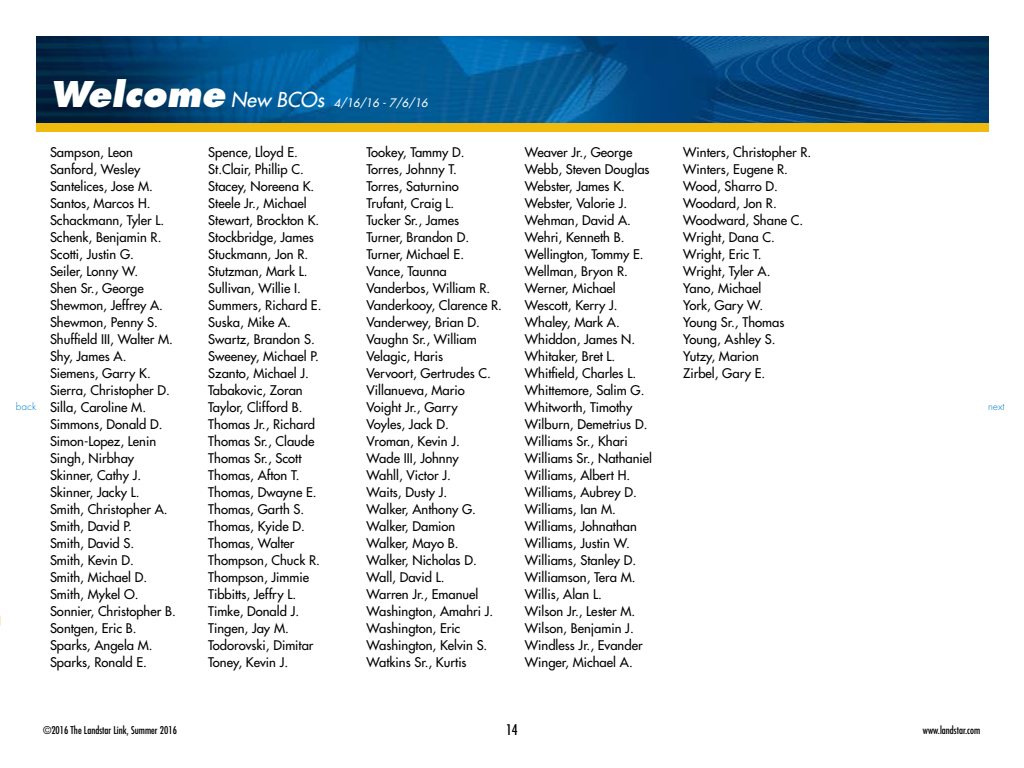
<style>
.page{position:relative;width:1024px;height:768px;background:#fff}
.page>*{position:absolute;margin:0;border:0;box-sizing:border-box;transform-origin:0 0}
.t1{font:condensed 14.3px "Futura Std";color:#000}
.t2{font:500 13px/17px "Futura Std";color:#000}
.t3{font:italic 500 11.4px "Futura Std";color:#fff}
.t4{font:300 11px "Futura T";color:#0079c1}
.t5{font:condensed 10.4px "Futura Std";color:#000}
.s1{font-weight:800;font-size:34.5px}
.s2{font-size:20px}
.s3{font-family:"Futura"}
</style>
<div class="page">
<img style="left:36px;top:36px;width:952px;height:87px">
<div style="left:36px;top:123px;width:952px;height:9px;background:#f1ba0e"></div>
<p class="t3" style="left:50px;top:96px;width:379px"><span class="s1">Welcome</span> <span class="s2">New BCOs</span> 4/16/16 - 7/6/16</p>
<p class="t2" style="left:50px;top:143px;width:127px">Sampson, Leon<br>Sanford, Wesley<br>Santelices, Jose M.<br>Santos, Marcos H.<br>Schackmann, Tyler L.<br>Schenk, Benjamin R.<br>Scotti, Justin G.<br>Seiler, Lonny W.<br>Shen Sr., George<br>Shewmon, Jeffrey A.<br>Shewmon, Penny S.<br>Shuffield III, Walter M.<br>Shy, James A.<br>Siemens, Garry K.<br>Sierra, Christopher D.<br>Silla, Caroline M.<br>Simmons, Donald D.<br>Simon-Lopez, Lenin<br>Singh, Nirbhay<br>Skinner, Cathy J.<br>Skinner, Jacky L.<br>Smith, Christopher A.<br>Smith, David P.<br>Smith, David S.<br>Smith, Kevin D.<br>Smith, Michael D.<br>Smith, Mykel O.<br>Sonnier, Christopher B.<br>Sontgen, Eric B.<br>Sparks, Angela M.<br>Sparks, Ronald E.</p>
<p class="t2" style="left:208px;top:144px;width:115px">Spence, Lloyd E.<br>St.Clair, Phillip C.<br>Stacey, Noreena K.<br>Steele Jr., Michael<br>Stewart, Brockton K.<br>Stockbridge, James<br>Stuckmann, Jon R.<br>Stutzman, Mark L.<br>Sullivan, Willie I.<br>Summers, Richard E.<br>Suska, Mike A.<br>Swartz, Brandon S.<br>Sweeney, Michael P.<br>Szanto, Michael J.<br>Tabakovic, Zoran<br>Taylor, Clifford B.<br>Thomas Jr., Richard<br>Thomas Sr., Claude<br>Thomas Sr., Scott<br>Thomas, Afton T.<br>Thomas, Dwayne E.<br>Thomas, Garth S.<br>Thomas, Kyide D.<br>Thomas, Walter<br>Thompson, Chuck R.<br>Thompson, Jimmie<br>Tibbitts, Jeffry L.<br>Timke, Donald J.<br>Tingen, Jay M.<br>Todorovski, Dimitar<br>Toney, Kevin J.</p>
<p class="t2" style="left:367px;top:144px;width:137px">Tookey, Tammy D.<br>Torres, Johnny T.<br>Torres, Saturnino<br>Trufant, Craig L.<br>Tucker Sr., James<br>Turner, Brandon D.<br>Turner, Michael E.<br>Vance, Taunna<br>Vanderbos, William R.<br>Vanderkooy, Clarence R.<br>Vanderwey, Brian D.<br>Vaughn Sr., William<br>Velagic, Haris<br>Vervoort, Gertrudes C.<br>Villanueva, Mario<br>Voight Jr., Garry<br>Voyles, Jack D.<br>Vroman, Kevin J.<br>Wade III, Johnny<br>Wahll, Victor J.<br>Waits, Dusty J.<br>Walker, Anthony G.<br>Walker, Damion<br>Walker, Mayo B.<br>Walker, Nicholas D.<br>Wall, David L.<br>Warren Jr., Emanuel<br>Washington, Amahri J.<br>Washington, Eric<br>Washington, Kelvin S.<br>Watkins Sr., Kurtis</p>
<p class="t2" style="left:525px;top:144px;width:129px">Weaver Jr., George<br>Webb, Steven Douglas<br>Webster, James K.<br>Webster, Valorie J.<br>Wehman, David A.<br>Wehri, Kenneth B.<br>Wellington, Tommy E.<br>Wellman, Bryon R.<br>Werner, Michael<br>Wescott, Kerry J.<br>Whaley, Mark A.<br>Whiddon, James N.<br>Whitaker, Bret L.<br>Whitfield, Charles L.<br>Whittemore, Salim G.<br>Whitworth, Timothy<br>Wilburn, Demetrius D.<br>Williams Sr., Khari<br>Williams Sr., Nathaniel<br>Williams, Albert H.<br>Williams, Aubrey D.<br>Williams, Ian M.<br>Williams, Johnathan<br>Williams, Justin W.<br>Williams, Stanley D.<br>Williamson, Tera M.<br>Willis, Alan L.<br>Wilson Jr., Lester M.<br>Wilson, Benjamin J.<br>Windless Jr., Evander<br>Winger, Michael A.</p>
<p class="t2" style="left:683px;top:144px;width:129px">Winters, Christopher R.<br>Winters, Eugene R.<br>Wood, Sharro D.<br>Woodard, Jon R.<br>Woodward, Shane C.<br>Wright, Dana C.<br>Wright, Eric T.<br>Wright, Tyler A.<br>Yano, Michael<br>York, Gary W.<br>Young Sr., Thomas<br>Young, Ashley S.<br>Yutzy, Marion<br>Zirbel, Gary E.</p>
<p class="t4" style="left:16px;top:400px;width:22px">back</p>
<p class="t4" style="left:988px;top:400px;width:18px">next</p>
<p class="t5" style="left:43px;top:724px;width:136px"><span class="s3">©</span>2016 The Landstar Link, Summer 2016</p>
<p class="t1" style="left:506px;top:721px;width:13px">14</p>
<p class="t5" style="left:923px;top:724px;width:59px">www.landstar.com</p>
</div>
